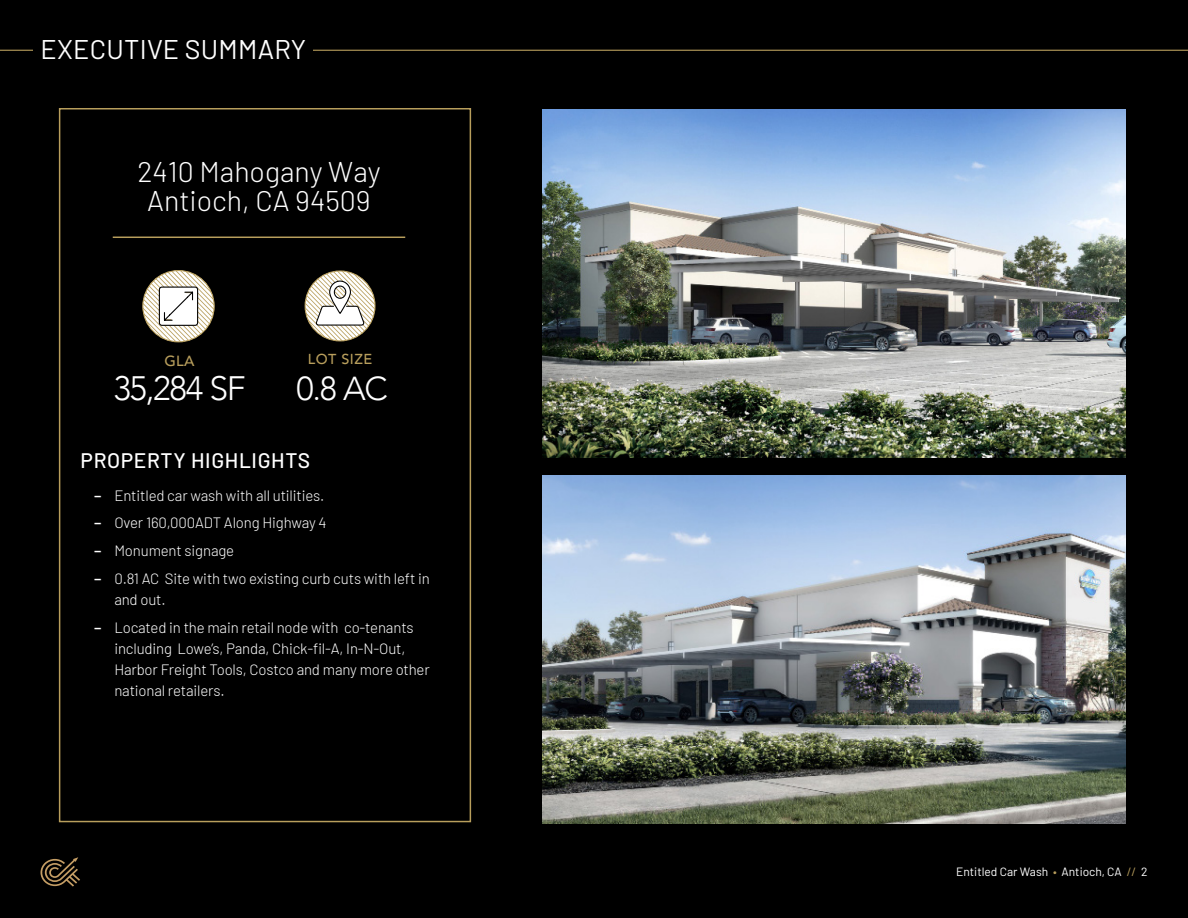
<style>
.page{position:relative;width:1188px;height:918px;background:#000}
.page>*{position:absolute;margin:0;border:0;box-sizing:border-box;transform-origin:0 0}
.t1{font:300 33.75px "Avenir";letter-spacing:-.04em;color:#fff}
.t2{font:300 33.15px "Avenir";color:#fff}
.t3{font:300 28.5px "Barlow";color:#fff}
.t4{font:27px "Barlow";letter-spacing:.01em;color:#fff}
.t5{font:500 21px "Barlow";letter-spacing:.03em;color:#fff}
.t6{font:300 15px/21px "Barlow";letter-spacing:-.01em;color:#fff}
.t7{font:500 14.7px "Avenir";color:#b89e5c}
.t8{font:500 14.4px "Avenir";letter-spacing:.03em;color:#b89e5c}
.t9{font:12px "Barlow";color:#fff}
.s1{font-weight:600}
.s2{color:#b89e5c}
</style>
<div class="page">
<hr style="left:0;top:50px;width:1188px;height:1px;background:#b89e5c">
<svg style="left:40px;top:857px;width:40px;height:30px"></svg>
<div style="left:34px;top:40px;width:279px;height:19px;background:#000"></div>
<div style="left:59px;top:108px;width:412px;height:714px;border:2px solid #b89e5c"></div>
<hr style="left:113px;top:237px;width:292px;height:1px;background:#b89e5c">
<img style="left:542px;top:475px;width:583px;height:349px">
<img style="left:542px;top:110px;width:583px;height:348px">
<svg style="left:143px;top:271px;width:71px;height:71px"></svg>
<svg style="left:305px;top:271px;width:70px;height:70px"></svg>
<p class="t4" style="left:40px;top:30px;width:267px">EXECUTIVE SUMMARY</p>
<p class="t3" style="left:137px;top:152px;width:245px">2410 Mahogany Way</p>
<p class="t3" style="left:147px;top:180px;width:225px">Antioch, CA 94509</p>
<p class="t7" style="left:164px;top:348px;width:32px">GLA</p>
<p class="t1" style="left:113px;top:369px;width:134px">35,284 SF</p>
<p class="t8" style="left:308px;top:347px;width:66px">LOT SIZE</p>
<p class="t2" style="left:297px;top:368px;width:93px">0.8 AC</p>
<p class="t5" style="left:81px;top:446px;width:231px">PROPERTY HIGHLIGHTS</p>
<p class="t6" style="left:94px;top:484px;width:232px"><span class="s1">−</span> Entitled car wash with all utilities.</p>
<p class="t6" style="left:94px;top:511px;width:234px"><span class="s1">−</span> Over 160,000ADT Along Highway 4</p>
<p class="t6" style="left:94px;top:539px;width:142px"><span class="s1">−</span> Monument signage</p>
<p class="t6" style="left:114px;top:567px;width:317px;text-indent:-20px"><span class="s1">−</span> 0.81 AC Site with two existing curb cuts with left in and out.</p>
<p class="t6" style="left:114px;top:616px;width:317px;text-indent:-20px"><span class="s1">−</span> Located in the main retail node with co-tenants including Lowe’s, Panda, Chick-fil-A, In-N-Out, Harbor Freight Tools, Costco and many more other national retailers.</p>
<p class="t9" style="left:956px;top:863px;width:193px">Entitled Car Wash <span class="s2">•</span> Antioch, CA <span class="s2">//</span> 2</p>
</div>
